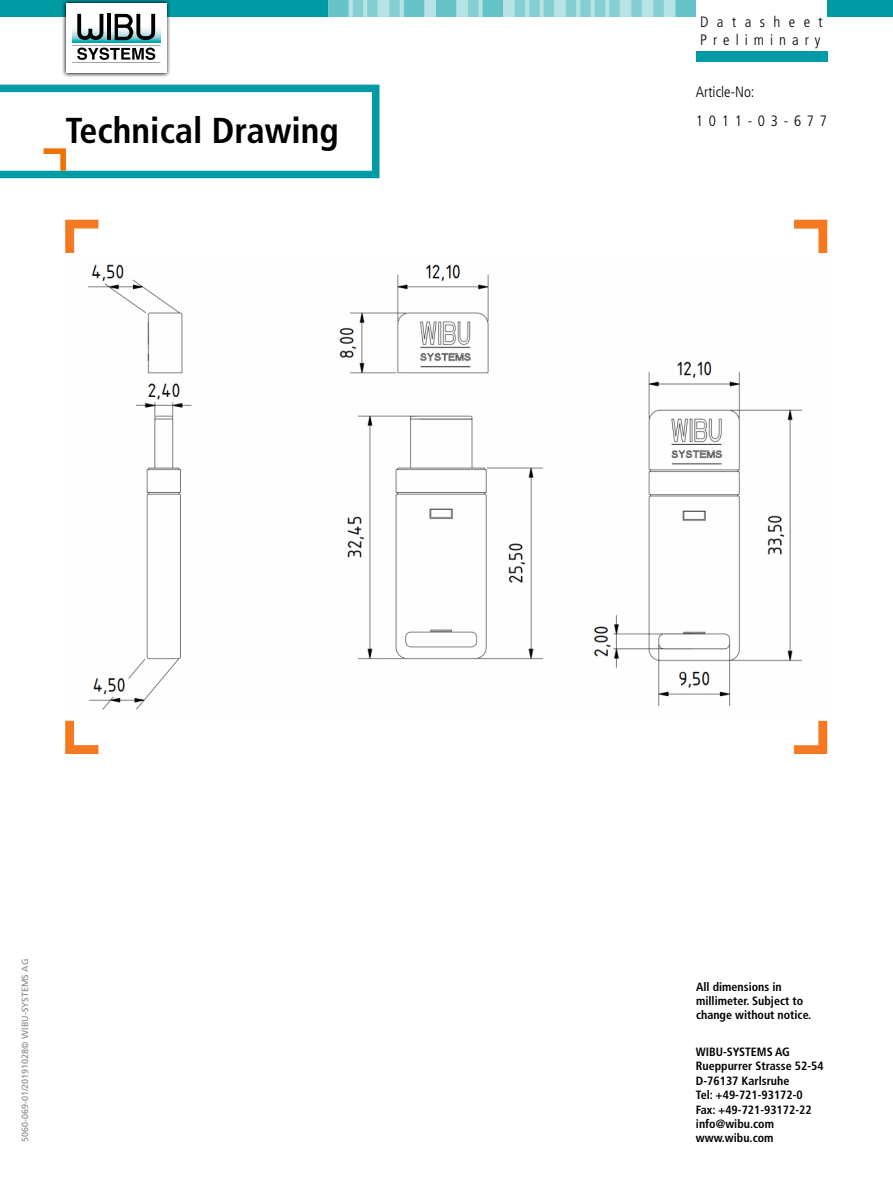
<style>
.page{position:relative;width:893px;height:1187px;background:#fff}
.page>*{position:absolute;margin:0;border:0;box-sizing:border-box;transform-origin:0 0}
.t1{font:700 condensed 36px "Frutiger LT";color:#000}
.t2{font:300 condensed 15px "Frutiger LT Std";letter-spacing:.4em;color:#000}
.t3{font:300 condensed 15px "Frutiger LT";color:#000}
.t4{font:300 condensed 15px "Frutiger LT";letter-spacing:.565em;color:#000}
.t5{font:700 condensed 12px/14.4px "Frutiger LT";color:#000}
.t6{font:9px "Frutiger LT Std";color:#878787}
</style>
<div class="page">
<div style="left:0;top:0;width:696px;height:17px;background:#009ba4"></div>
<div style="left:827px;top:0;width:66px;height:17px;background:#009ba4"></div>
<div style="left:696px;top:51px;width:131px;height:11px;background:#009ba4"></div>
<svg style="left:328px;top:0;width:368px;height:17px;background:#8ed2d6"></svg>
<svg style="left:62px;top:0;width:108px;height:77px"></svg>
<div style="left:66px;top:3px;width:101px;height:70px;background:#fff"></div>
<svg style="left:77px;top:48px;width:78px;height:12px"></svg>
<hr style="left:72px;top:45px;width:88px;height:1px;background:#000">
<hr style="left:72px;top:62px;width:88px;height:1px;background:#000">
<img style="left:72px;top:23px;width:88px;height:20px">
<svg style="left:77px;top:14px;width:26px;height:26px"></svg>
<hr style="left:107px;top:14px;width:4px;height:26px;background:#000">
<svg style="left:115px;top:14px;width:40px;height:26px"></svg>
<svg style="left:0;top:85px;width:379px;height:93px"></svg>
<svg style="left:65px;top:720px;width:33px;height:34px"></svg>
<svg style="left:794px;top:720px;width:33px;height:34px"></svg>
<svg style="left:65px;top:220px;width:33px;height:33px"></svg>
<svg style="left:794px;top:220px;width:33px;height:33px"></svg>
<img style="left:87px;top:264px;width:716px;height:446px">
<h1 class="t1" style="left:65px;top:109px;width:275px">Technical Drawing</h1>
<p class="t6" style="left:20px;top:1142px;width:185px;rotate:-90deg">5060-069-01/20191028© WIBU-SYSTEMS AG</p>
<p class="t4" style="left:700px;top:13px;width:124px">Datasheet</p>
<p class="t2" style="left:700px;top:31px;width:122px">Preliminary</p>
<p class="t3" style="left:696px;top:84px;width:60px">Article-No:</p>
<p class="t2" style="left:696px;top:112px;width:133px">1011-03-677</p>
<p class="t5" style="left:696px;top:979px;width:117px">All dimensions in millimeter. Subject to change without notice.</p>
<p class="t5" style="left:696px;top:1044px;width:129px">WIBU-SYSTEMS AG<br>Rueppurrer Strasse 52-54<br>D-76137 Karlsruhe<br>Tel: +49-721-93172-0<br>Fax: +49-721-93172-22 info@wibu.com</p>
<p class="t5" style="left:696px;top:1130px;width:79px">www.wibu.com</p>
</div>
